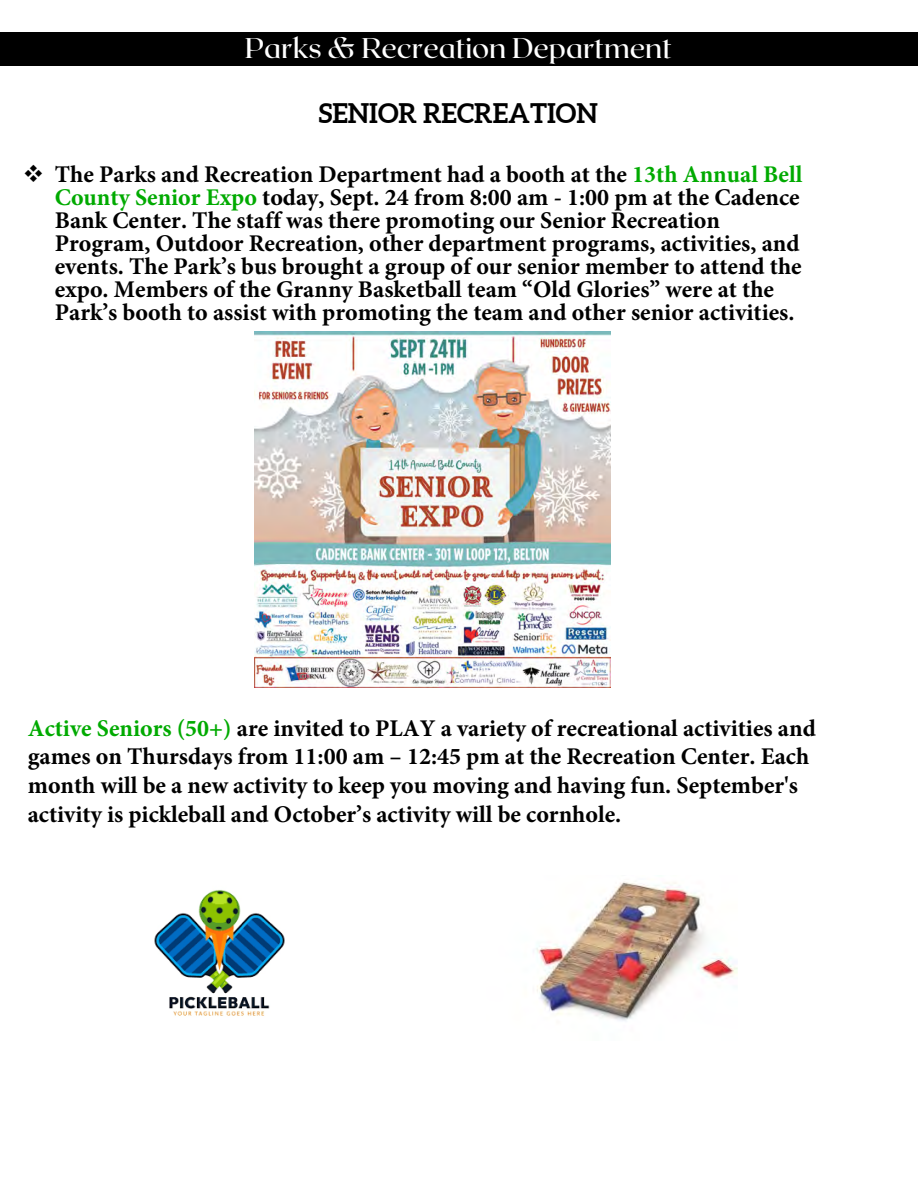
<style>
.page{position:relative;width:918px;height:1188px;background:#fff}
.page>*{position:absolute;margin:0;border:0;box-sizing:border-box;transform-origin:0 0}
.t1{font:500 28.35px "Roxborough CF";color:#fff}
.t2{font:700 27px "Aleo";color:#000}
.t3{font:700 24px/23px "Minion Pro";color:#000}
.s1{color:#0a0}
</style>
<div class="page">
<div style="left:0;top:32px;width:918px;height:33px;background:#000"></div>
<img style="left:154px;top:890px;width:131px;height:126px">
<img style="left:254px;top:332px;width:356px;height:356px">
<img style="left:536px;top:881px;width:202px;height:140px">
<p class="t1" style="left:245px;top:29px;width:428px">Parks &amp; Recreation Department</p>
<p class="t2" style="left:319px;top:98px;width:281px">SENIOR RECREATION</p>
<p class="t3" style="left:55px;top:163px;width:749px;text-indent:-32px">❖ The Parks and Recreation Department had a booth at the <span class="s1">13th Annual Bell County Senior Expo</span> today, Sept. 24 from 8:00 am - 1:00 pm at the Cadence Bank Center. The staff was there promoting our Senior Recreation Program, Outdoor Recreation, other department programs, activities, and events. The Park’s bus brought a group of our senior member to attend the expo. Members of the Granny Basketball team “Old Glories” were at the Park’s booth to assist with promoting the team and other senior activities.</p>
<p class="t3" style="left:28px;top:713px;width:790px;line-height:28.8px"><span class="s1">Active Seniors (50+)</span> are invited to PLAY a variety of recreational activities and games on Thursdays from 11:00 am – 12:45 pm at the Recreation Center. Each month will be a new activity to keep you moving and having fun. September's activity is pickleball and October’s activity will be cornhole.</p>
</div>
